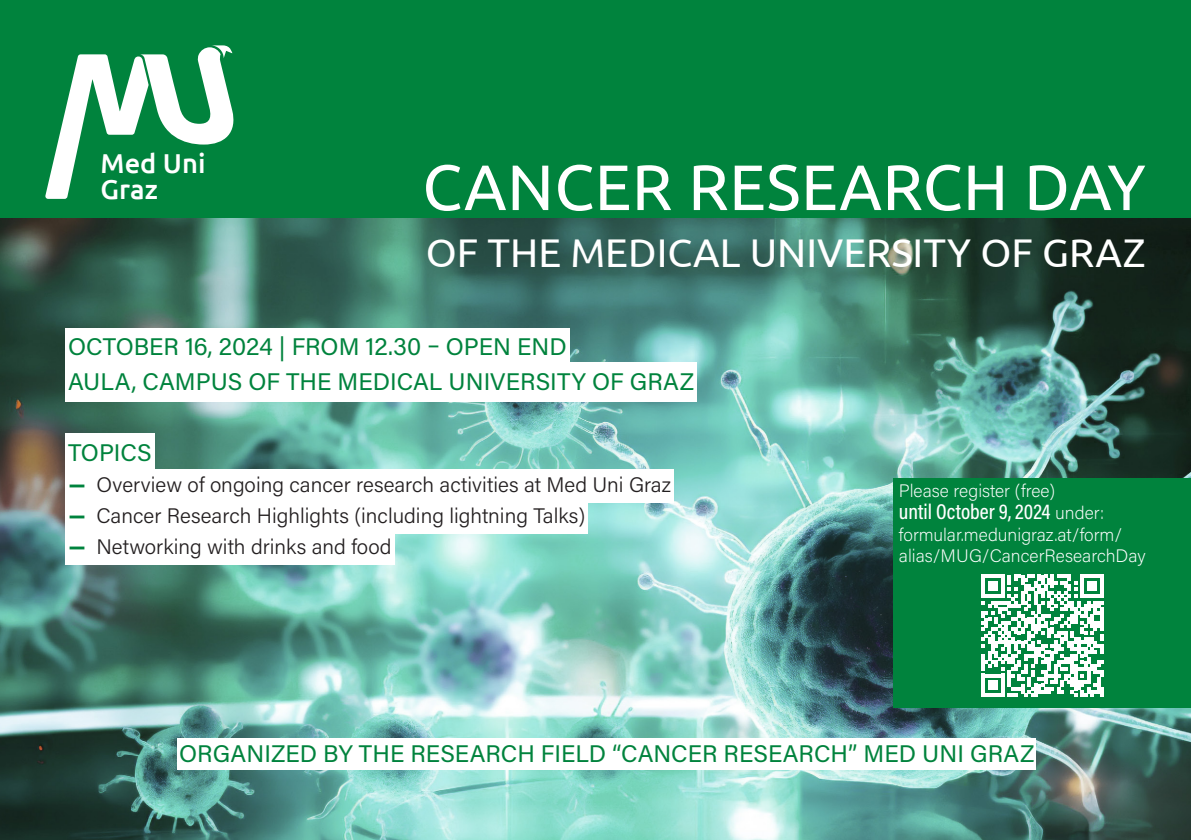
<style>
.page{position:relative;width:1191px;height:840px;background:#fff}
.page>*{position:absolute;margin:0;border:0;box-sizing:border-box;transform-origin:0 0}
.cover_titel{font:64px "Ubuntu";letter-spacing:.01em;color:#fff}
.cover_titel_2{font:40px "Ubuntu";color:#fff}
.t1{font:500 27.2px/25.4px "Ubuntu";color:#fff}
.h2_Z{font:24px "Acumin Pro";color:#00833d}
.register{font:500 21.6px "Acumin Pro Cond";color:#fff}
.t2{font:300 21px "Acumin Pro";color:#231f20}
.register-2{font:200 18px/21.6px "Acumin Pro";color:#fff}
.s1{font-family:"Open Sans";font-weight:400;font-size:42px;color:#00833d}
.s2{font-family:"Acumin Pro";font-weight:200;font-size:18px}
</style>
<div class="page">
<div style="left:0;top:0;width:1191px;height:232px;background:#00833d"></div>
<svg style="left:45px;top:45px;width:188px;height:154px"></svg>
<img style="left:0;top:218px;width:1191px;height:621px">
<div style="left:65px;top:328px;width:504px;height:39px;background:#fff"></div>
<div style="left:65px;top:362px;width:632px;height:39px;background:#fff"></div>
<div style="left:65px;top:433px;width:90px;height:39px;background:#fff"></div>
<div style="left:65px;top:469px;width:609px;height:33px;background:#fff"></div>
<div style="left:65px;top:500px;width:523px;height:33px;background:#fff"></div>
<div style="left:65px;top:531px;width:329px;height:33px;background:#fff"></div>
<div style="left:178px;top:737px;width:858px;height:32px;background:#fff"></div>
<div style="left:893px;top:478px;width:298px;height:230px;background:#00833d"></div>
<svg style="left:981px;top:574px;width:122px;height:122px"></svg>
<p class="t1" style="left:101px;top:150px;width:106px">Med Uni<br>Graz</p>
<p class="cover_titel" style="left:422px;top:148px;width:725px">CANCER RESEARCH DAY</p>
<p class="cover_titel_2" style="left:426px;top:228px;width:721px">OF THE MEDICAL UNIVERSITY OF GRAZ</p>
<p class="h2_Z" style="left:68px;top:330px;width:500px">OCTOBER 16, 2024 | FROM 12.30 – OPEN END</p>
<p class="h2_Z" style="left:68px;top:364px;width:627px">AULA, CAMPUS OF THE MEDICAL UNIVERSITY OF GRAZ</p>
<p class="h2_Z" style="left:68px;top:435px;width:85px">TOPICS</p>
<p class="t2" style="left:68px;top:469px;width:604px"><span class="s1">−</span> Overview of ongoing cancer research activities at Med Uni Graz</p>
<p class="t2" style="left:68px;top:500px;width:519px"><span class="s1">−</span> Cancer Research Highlights (including lightning Talks)</p>
<p class="t2" style="left:68px;top:531px;width:325px"><span class="s1">−</span> Networking with drinks and food</p>
<p class="register-2" style="left:899px;top:479px;width:158px">Please register (free)</p>
<p class="register" style="left:899px;top:497px;width:207px">until October 9, 2024 <span class="s2">under:</span></p>
<p class="register-2" style="left:899px;top:522px;width:248px">formular.medunigraz.at/form/ alias/MUG/CancerResearchDay</p>
<p class="h2_Z" style="left:179px;top:736px;width:856px">ORGANIZED BY THE RESEARCH FIELD “CANCER RESEARCH” MED UNI GRAZ</p>
</div>
